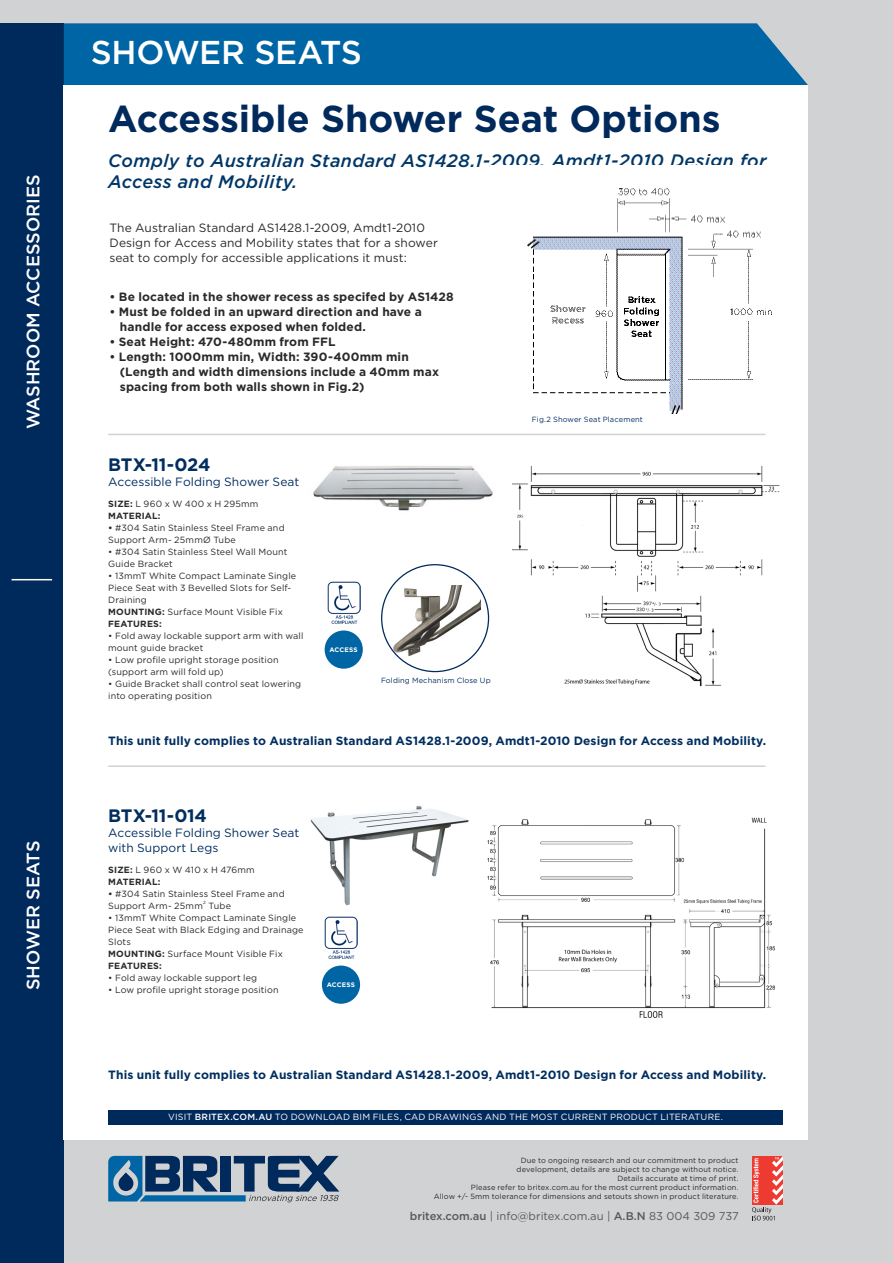
<style>
.page{position:relative;width:893px;height:1263px;background:#d1d2d4}
.page>*{position:absolute;margin:0;border:0;box-sizing:border-box;transform-origin:0 0}
.t1{font:700 37.5px "Gotham";color:#00295c}
.HEADING_RA{font:500 33px "Gotham";letter-spacing:-.01em;color:#fff}
.t2{font:italic 500 18px/21px "Gotham";letter-spacing:.02em;color:#013767}
.banner_text{font:500 18px "Gotham";color:#fff}
.accessories{font:700 18px "Gotham";letter-spacing:-.015em;color:#002e5f}
.accessories-2{font:700 12px/15px "Gotham";letter-spacing:.01em;color:#2b292a}
.accessories-3{font:700 12px "Gotham";letter-spacing:.01em;color:#002e5f}
.accessories-4{font:12px/15px "Gotham";letter-spacing:.005em;color:#2b292a}
.accessories-5{font:12px/15px "Gotham";letter-spacing:.005em;color:#002e5f}
.web_email_abn{font:11.25px "Gotham";color:#57585a}
.accessories-6{font:9px/12px "Gotham";letter-spacing:.015em;color:#2b292a}
.visit_britex_banner{font:9px "Gotham";letter-spacing:.02em;color:#fff}
.disclaimer_back{font:7.5px/9px "Gotham";letter-spacing:.015em;color:#2b292a;text-align:center}
.accessories-7{font:7.5px "Gotham";letter-spacing:.015em;color:#002e5f}
.accessories-8{font:700 6.6px "Gotham";letter-spacing:.025em;color:#fff}
.accessories-9{font:4.5px "Gotham";color:#2b292a}
.s1{font-weight:700}
.s2{font-weight:500}
</style>
<div class="page">
<div style="left:0;top:23px;width:64px;height:1240px;background:#00295c"></div>
<div style="left:64px;top:23px;width:744px;height:62px;background:#0065a4"></div>
<div style="left:64px;top:85px;width:744px;height:1054px;background:#fff"></div>
<div style="left:108px;top:1110px;width:675px;height:14px;background:#00295c"></div>
<hr style="left:12px;top:579px;width:40px;height:1px;background:#fff">
<svg style="left:108px;top:1156px;width:231px;height:46px"></svg>
<svg style="left:752px;top:1156px;width:31px;height:64px"></svg>
<hr style="left:108px;top:434px;width:657px;height:1px;background:#d1d2d4">
<hr style="left:108px;top:765px;width:657px;height:2px;background:#d1d2d4">
<img style="left:313px;top:466px;width:180px;height:45px">
<img style="left:310px;top:805px;width:159px;height:101px">
<img style="left:390px;top:586px;width:90px;height:70px">
<img style="left:512px;top:466px;width:268px;height:221px">
<img style="left:325px;top:916px;width:32px;height:43px">
<img style="left:327px;top:581px;width:33px;height:43px">
<div style="left:325px;top:630px;width:38px;height:39px;background:#0065a4;border-radius:50%"></div>
<div style="left:322px;top:965px;width:38px;height:39px;background:#0065a4;border-radius:50%"></div>
<img style="left:487px;top:817px;width:288px;height:201px">
<img style="left:527px;top:188px;width:245px;height:225px">
<p class="banner_text" style="left:23px;top:429px;width:256px;rotate:-90deg">WASHROOM ACCESSORIES</p>
<p class="banner_text" style="left:23px;top:990px;width:151px;rotate:-90deg">SHOWER SEATS</p>
<p class="HEADING_RA" style="left:91px;top:34px;width:273px">SHOWER SEATS</p>
<p class="t1" style="left:108px;top:97px;width:614px">Accessible Shower Seat Options</p>
<p class="t2" style="left:108px;top:150px;width:660px">Comply to Australian Standard AS1428.1-2009, Amdt1-2010 Design for<br>Access and Mobility.</p>
<p class="accessories-4" style="left:109px;top:220px;width:330px">The Australian Standard AS1428.1-2009, Amdt1-2010<br>Design for Access and Mobility states that for a shower seat to comply for accessible applications it must:</p>
<p class="accessories-2" style="left:109px;top:289px;width:346px">• Be located in the shower recess as specifed by AS1428</p>
<p class="accessories-2" style="left:120px;top:304px;width:303px;text-indent:-10px">• Must be folded in an upward direction and have a handle for access exposed when folded.</p>
<p class="accessories-2" style="left:109px;top:334px;width:228px">• Seat Height: 470-480mm from FFL</p>
<p class="accessories-2" style="left:120px;top:349px;width:321px;text-indent:-10px">• Length: 1000mm min, Width: 390-400mm min (Length and width dimensions include a 40mm max spacing from both walls shown in Fig.2)</p>
<p class="accessories-7" style="left:532px;top:415px;width:113px">Fig.2 Shower Seat Placement</p>
<p class="accessories" style="left:108px;top:454px;width:104px">BTX-11-024</p>
<p class="accessories-5" style="left:108px;top:474px;width:193px">Accessible Folding Shower Seat</p>
<p class="accessories-6" style="left:108px;top:497px;width:152px"><span class="s1">SIZE:</span> L 960 x W 400 x H 295mm<br><span class="s1">MATERIAL:</span></p>
<p class="accessories-6" style="left:108px;top:521px;width:178px"><span class="s1">•</span> #304 Satin Stainless Steel Frame and<br>Support Arm- 25mmØ Tube</p>
<p class="accessories-6" style="left:108px;top:545px;width:181px">• #304 Satin Stainless Steel Wall Mount<br>Guide Bracket</p>
<p class="accessories-6" style="left:108px;top:569px;width:189px">• 13mmT White Compact Laminate Single<br>Piece Seat with 3 Bevelled Slots for Self-<br>Draining<br><span class="s1">MOUNTING:</span> Surface Mount Visible Fix<br><span class="s1">FEATURES:</span></p>
<p class="accessories-6" style="left:108px;top:629px;width:197px">• Fold away lockable support arm with wall mount guide bracket</p>
<p class="accessories-6" style="left:108px;top:653px;width:172px">• Low profile upright storage position (support arm will fold up)</p>
<p class="accessories-6" style="left:108px;top:677px;width:194px">• Guide Bracket shall control seat lowering into operating position</p>
<p class="accessories-8" style="left:330px;top:646px;width:30px">ACCESS</p>
<p class="accessories-7" style="left:381px;top:676px;width:111px">Folding Mechanism Close Up</p>
<p class="accessories-3" style="left:108px;top:733px;width:660px">This unit fully complies to Australian Standard AS1428.1-2009, Amdt1-2010 Design for Access and Mobility.</p>
<p class="accessories" style="left:108px;top:805px;width:100px">BTX-11-014</p>
<p class="accessories-5" style="left:108px;top:825px;width:193px">Accessible Folding Shower Seat with Support Legs</p>
<p class="accessories-6" style="left:108px;top:863px;width:148px"><span class="s1">SIZE:</span> L 960 x W 410 x H 476mm<br><span class="s1">MATERIAL:</span></p>
<p class="accessories-6" style="left:108px;top:887px;width:178px"><span class="s1">•</span> #304 Satin Stainless Steel Frame and<br>Support Arm- 25mm</p>
<p class="accessories-9" style="left:203px;top:900px;width:4px">2</p>
<p class="accessories-6" style="left:209px;top:899px;width:24px">Tube</p>
<p class="accessories-6" style="left:108px;top:911px;width:197px">• 13mmT White Compact Laminate Single<br>Piece Seat with Black Edging and Drainage<br>Slots<br><span class="s1">MOUNTING:</span> Surface Mount Visible Fix<br><span class="s1">FEATURES:</span></p>
<p class="accessories-6" style="left:108px;top:971px;width:151px">• Fold away lockable support leg</p>
<p class="accessories-6" style="left:108px;top:983px;width:172px">• Low profile upright storage position</p>
<p class="accessories-8" style="left:327px;top:981px;width:30px">ACCESS</p>
<p class="accessories-3" style="left:108px;top:1067px;width:660px">This unit fully complies to Australian Standard AS1428.1-2009, Amdt1-2010 Design for Access and Mobility.</p>
<p class="visit_britex_banner" style="left:168px;top:1112px;width:556px">VISIT <span class="s2">BRITEX.COM.AU</span> TO DOWNLOAD BIM FILES, CAD DRAWINGS AND THE MOST CURRENT PRODUCT LITERATURE.</p>
<p class="disclaimer_back" style="left:517px;top:1155px;width:224px">Due to ongoing research and our commitment to product development, details are subject to change without notice.</p>
<p class="disclaimer_back" style="left:471px;top:1173px;width:269px;text-align:right">Details accurate at time of print.<br>Please refer to britex.com.au for the most current product information.</p>
<p class="disclaimer_back" style="left:434px;top:1191px;width:306px">Allow +/- 5mm tolerance for dimensions and setouts shown in product literature.</p>
<p class="web_email_abn" style="left:410px;top:1210px;width:330px"><span class="s2">britex.com.au</span> | info@britex.com.au | <span class="s2">A.B.N</span> 83 004 309 737</p>
</div>
